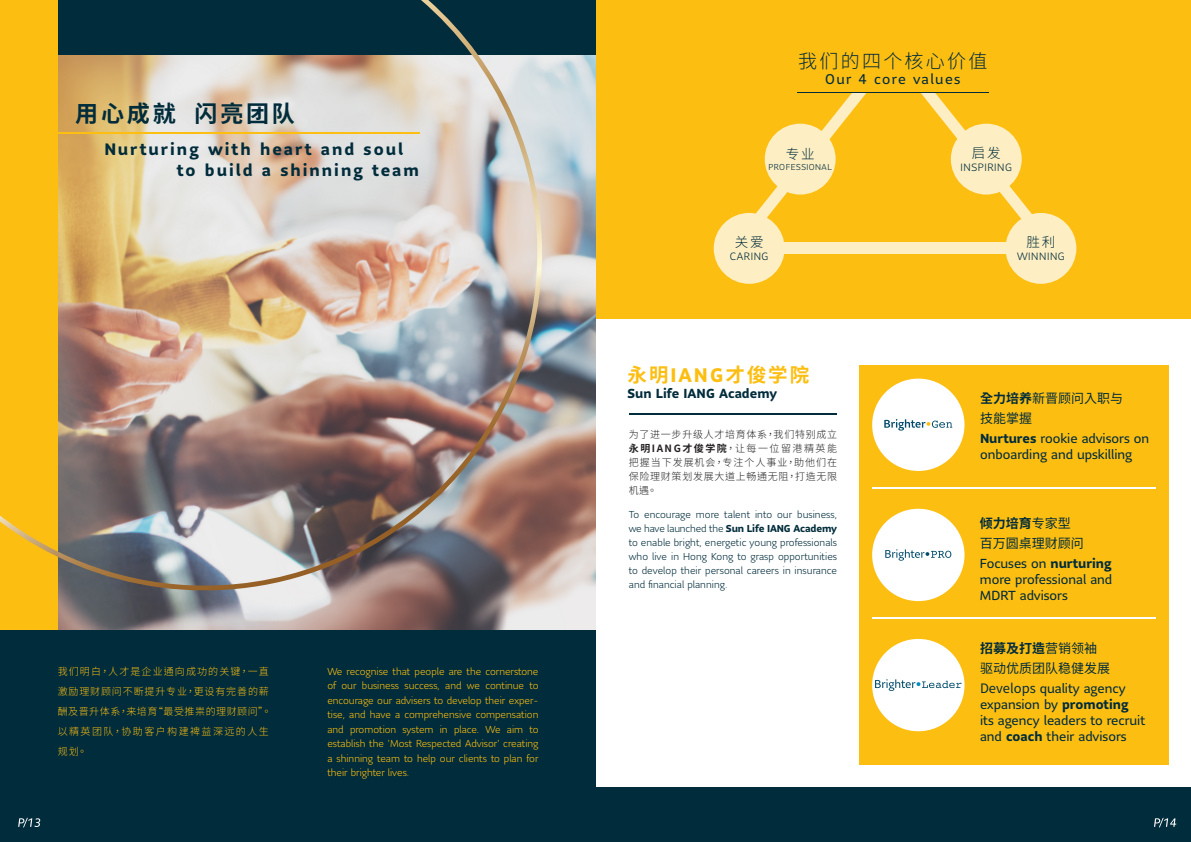
<style>
.page{position:relative;width:1191px;height:842px;background:#fff}
.page>*{position:absolute;margin:0;border:0;box-sizing:border-box;transform-origin:0 0}
.t1{font:700 23px "Noto Sans CJ Ktc";letter-spacing:.12em;color:#002c3b}
.t2{font:700 19.5px "Noto Sans CJ Ktc";letter-spacing:.1em;color:#fdbe12}
.t3{font:300 19px "Noto Sans CJ Ktc";letter-spacing:.12em;color:#002c3b}
.t4{font:700 16.5px/21px "Sun Life Sans";letter-spacing:.12em;color:#002c3b}
.t5{font:14px "Sun Life Sans";letter-spacing:.1em;color:#002c3b}
.t6{font:300 13.5px "Noto Sans CJ Ktc";letter-spacing:.12em;color:#002c3b}
.t7{font:13px/16px "Sun Life Sans";color:#002c3b}
.t8{font:13px/20px "Noto Sans CJ Ktc";color:#002c3b}
.t9{font:700 13px "Sun Life Sans";color:#002c3b}
.t10{font:300 10.5px "Sun Life Sans";letter-spacing:.055em;color:#002c3b}
.t11{font:300 10px/14.5px "Sun Life Sans";color:#fdbe12;text-align:justify}
.t12{font:300 10px/14px "Sun Life Sans";letter-spacing:.005em;color:#002c3b;text-align:justify}
.t13{font:300 10px/20px "Noto Sans CJ Ktc";letter-spacing:.09em;color:#fdbe12}
.t14{font:300 10px/14px "Noto Sans CJ Ktc";letter-spacing:.07em;color:#231f20;text-align:justify}
.t15{font:300 8.5px "Sun Life Sans";letter-spacing:.055em;color:#002c3b}
.s1{font-family:"Sun Life Sans"}
.s2{font-weight:700}
.s3{font-family:"Noto Sans CJ Ktc"}
</style>
<div class="page">
<div style="left:595px;top:787px;width:596px;height:55px;background:#002c3b"></div>
<div style="left:595px;top:0;width:596px;height:318px;background:#fdbe12"></div>
<div style="left:0;top:0;width:595px;height:842px;background:#002c3b"></div>
<img style="left:58px;top:56px;width:537px;height:573px">
<svg style="left:18px;top:818px;width:22px;height:9px"></svg>
<svg style="left:1154px;top:818px;width:22px;height:9px"></svg>
<div style="left:0;top:0;width:58px;height:629px;background:#fdbe12"></div>
<img style="left:0;top:0;width:588px;height:613px">
<svg style="left:737px;top:93px;width:130px;height:149px"></svg>
<svg style="left:921px;top:93px;width:128px;height:137px"></svg>
<div style="left:738px;top:242px;width:311px;height:12px;background:#fdeec3"></div>
<div style="left:764px;top:124px;width:71px;height:71px;background:#fdeec3;border-radius:50%"></div>
<div style="left:950px;top:124px;width:71px;height:71px;background:#fdeec3;border-radius:50%"></div>
<div style="left:1005px;top:213px;width:71px;height:71px;background:#fdeec3;border-radius:50%"></div>
<div style="left:713px;top:213px;width:71px;height:71px;background:#fdeec3;border-radius:50%"></div>
<hr style="left:797px;top:92px;width:192px;height:1px;background:#002c3b">
<div style="left:859px;top:365px;width:309px;height:400px;background:#fdbe12"></div>
<div style="left:872px;top:379px;width:92px;height:92px;background:#fff;border-radius:50%"></div>
<svg style="left:884px;top:419px;width:68px;height:12px"></svg>
<div style="left:872px;top:509px;width:92px;height:92px;background:#fff;border-radius:50%"></div>
<svg style="left:885px;top:549px;width:66px;height:12px"></svg>
<div style="left:872px;top:639px;width:92px;height:92px;background:#fff;border-radius:50%"></div>
<svg style="left:875px;top:679px;width:86px;height:12px"></svg>
<hr style="left:872px;top:487px;width:284px;height:1px;background:#fff">
<hr style="left:872px;top:617px;width:284px;height:2px;background:#fff">
<hr style="left:629px;top:413px;width:207px;height:2px;background:#002c3b">
<h1 class="t1" style="left:75px;top:100px;width:221px">用心成就 闪亮团队</h1>
<h3 class="t4" style="left:177px;top:138px;width:243px;text-indent:-73px">Nurturing with heart and soul to build a shinning team</h3>
<p class="t13" style="left:58px;top:661px;width:215px">我们明白，人才是企业通向成功的关键，一直激励理财顾问不断提升专业，更设有完善的薪酬及晋升体系，来培育“最受推祟的理财顾问”。以精英团队，协助客户构建裨益深远的人生规划。</p>
<p class="t11" style="left:327px;top:663px;width:213px">We recognise that people are the cornerstone of our business success, and we continue to encourage our advisers to develop their exper&shy;tise, and have a comprehensive compensation and promotion system in place. We aim to establish the 'Most Respected Advisor' creating a shinning team to help our clients to plan for their brighter lives.</p>
<h3 class="t3" style="left:798px;top:50px;width:191px">我们的四个核心价值</h3>
<h3 class="t5" style="left:825px;top:70px;width:137px">Our 4 core values</h3>
<h3 class="t6" style="left:786px;top:147px;width:30px">专业</h3>
<p class="t15" style="left:768px;top:161px;width:65px">PROFESSIONAL</p>
<h3 class="t6" style="left:735px;top:235px;width:30px">关爱</h3>
<p class="t10" style="left:730px;top:249px;width:40px">CARING</p>
<h2 class="t2" style="left:627px;top:364px;width:183px">永明<span class="s1">IANG</span>才俊学院</h2>
<h3 class="t9" style="left:627px;top:385px;width:151px">Sun Life IANG Academy</h3>
<p class="t14" style="left:629px;top:427px;width:210px">为了进一步升级人才培育体系，我们特别成立<span class="s2">永明IANG才俊学院</span>，让每一位留港精英能把握当下发展机会，专注个人事业，助他们在保险理财策划发展大道上畅通无阻，打造无限机遇。</p>
<p class="t12" style="left:629px;top:507px;width:210px">To encourage more talent into our business, we have launched the <span class="s2">Sun Life IANG Academy </span>to enable bright, energetic young professionals who live in Hong Kong to grasp opportunities to develop their personal careers in insurance and financial planning.</p>
<h3 class="t6" style="left:972px;top:146px;width:30px">启发</h3>
<p class="t10" style="left:960px;top:160px;width:53px">INSPIRING</p>
<h3 class="t6" style="left:1026px;top:235px;width:30px">胜利</h3>
<p class="t10" style="left:1017px;top:249px;width:49px">WINNING</p>
<h3 class="t8" style="left:980px;top:389px;width:144px"><span class="s2">全力培养</span>新晋顾问入职与技能掌握</h3>
<h3 class="t7" style="left:980px;top:430px;width:171px"><span class="s2">Nurtures</span> rookie advisors on onboarding and upskilling</h3>
<h3 class="t8" style="left:980px;top:514px;width:106px"><span class="s2">倾力培育</span>专家型百万圆桌理财顾问</h3>
<h3 class="t7" style="left:980px;top:555px;width:134px;text-align:justify">Focuses on <span class="s2">nurturing </span>more professional and MDRT advisors</h3>
<h3 class="t8" style="left:980px;top:639px;width:131px"><span class="s2">招募及打造</span>营销领袖驱动优质团队稳健发展</h3>
<h3 class="t7" style="left:980px;top:680px;width:167px"><span class="s3">Develops</span> quality agency expansion by <span class="s2">promoting </span>its agency leaders to recruit and <span class="s2">coach</span> their advisors</h3>
</div>
